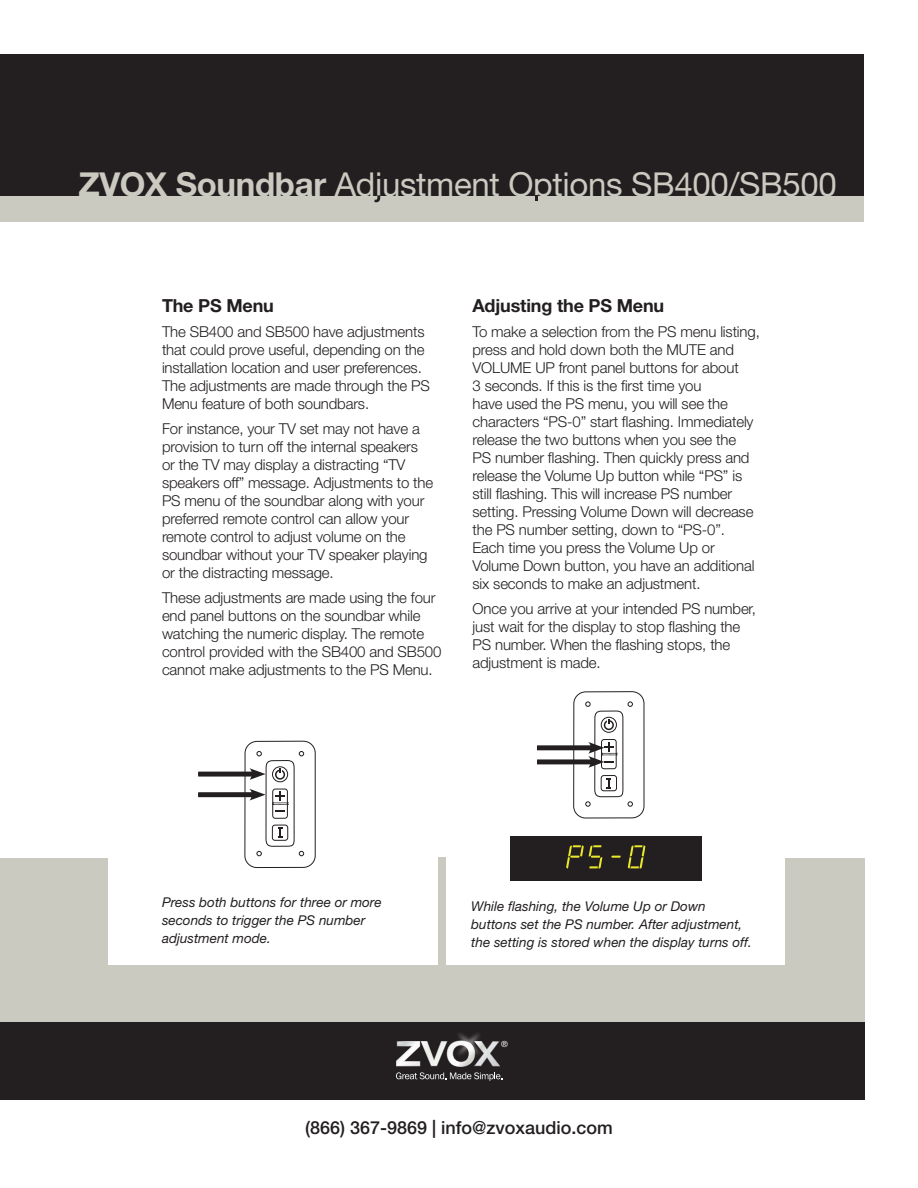
<style>
.page{position:relative;width:918px;height:1188px;background:#fff}
.page>*{position:absolute;margin:0;border:0;box-sizing:border-box;transform-origin:0 0}
.t1{font:33px "Helvetica Neue LT Std";letter-spacing:-.01em;color:#cacac1}
.t2{font:500 18px "Helvetica Neue LT Std";color:#231f20}
.t3{font:700 18px "Helvetica Neue LT Std";letter-spacing:-.01em;color:#231f20}
.t4{font:300 15px/18px "Helvetica Neue LT Std";letter-spacing:-.01em;color:#231f20}
.Heading_3{font:italic 13.5px/18px "Helvetica Neue LT Std";color:#231f20}
.t5{font:8.4px "Helvetica Neue LT Std";color:#fff}
.s1{font-weight:700}
</style>
<div class="page">
<div style="left:0;top:858px;width:865px;height:160px;background:#cacac1"></div>
<div style="left:446px;top:725px;width:338px;height:239px;background:#fff"></div>
<div style="left:108px;top:725px;width:329px;height:239px;background:#fff"></div>
<div style="left:0;top:164px;width:864px;height:58px;background:#cacac1"></div>
<div style="left:0;top:54px;width:864px;height:141px;background:#231f20"></div>
<div style="left:0;top:1016px;width:865px;height:84px;background:#231f20"></div>
<svg style="left:396px;top:1041px;width:107px;height:40px"></svg>
<img style="left:452px;top:1033px;width:35px;height:28px">
<svg style="left:374px;top:195px;width:6px;height:7px"></svg>
<svg style="left:535px;top:195px;width:3px;height:6px"></svg>
<div style="left:537px;top:759px;width:59px;height:5px;background:#231f20"></div>
<svg style="left:537px;top:745px;width:36px;height:5px"></svg>
<hr style="left:537px;top:746px;width:57px;height:3px;background:#231f20">
<svg style="left:573px;top:691px;width:72px;height:128px"></svg>
<div style="left:511px;top:836px;width:191px;height:45px;background:#231f20"></div>
<svg style="left:566px;top:845px;width:79px;height:24px"></svg>
<div style="left:0;top:1007px;width:865px;height:15px;background:#cacac1"></div>
<div style="left:198px;top:792px;width:60px;height:5px;background:#231f20"></div>
<svg style="left:198px;top:772px;width:46px;height:5px"></svg>
<hr style="left:198px;top:773px;width:57px;height:3px;background:#231f20">
<svg style="left:244px;top:740px;width:72px;height:128px"></svg>
<p class="t1" style="left:78px;top:165px;width:760px"><span class="s1">ZVOX Soundbar</span> Adjustment Options SB400/SB500</p>
<p class="t3" style="left:162px;top:295px;width:113px">The PS Menu</p>
<p class="t4" style="left:162px;top:322px;width:269px">The SB400 and SB500 have adjustments that could prove useful, depending on the installation location and user preferences.<br>The adjustments are made through the PS Menu feature of both soundbars.</p>
<p class="t4" style="left:162px;top:419px;width:273px">For instance, your TV set may not have a provision to turn off the internal speakers or the TV may display a distracting “TV speakers off” message. Adjustments to the PS menu of the soundbar along with your preferred remote control can allow your remote control to adjust volume on the soundbar without your TV speaker playing or the distracting message.</p>
<p class="t4" style="left:162px;top:588px;width:281px">These adjustments are made using the four end panel buttons on the soundbar while watching the numeric display. The remote control provided with the SB400 and SB500 cannot make adjustments to the PS Menu.</p>
<p class="t3" style="left:472px;top:295px;width:193px">Adjusting the PS Menu</p>
<p class="t4" style="left:472px;top:322px;width:289px">To make a selection from the PS menu listing, press and hold down both the MUTE and VOLUME UP front panel buttons for about<br>3 seconds. If this is the first time you<br>have used the PS menu, you will see the characters “PS-0” start flashing. Immediately release the two buttons when you see the<br>PS number flashing. Then quickly press and release the Volume Up button while “PS” is still flashing. This will increase PS number setting. Pressing Volume Down will decrease the PS number setting, down to “PS-0”.<br>Each time you press the Volume Up or Volume Down button, you have an additional six seconds to make an adjustment.</p>
<p class="t4" style="left:472px;top:599px;width:285px">Once you arrive at your intended PS number, just wait for the display to stop flashing the PS number. When the flashing stops, the adjustment is made.</p>
<p class="Heading_3" style="left:162px;top:893px;width:221px">Press both buttons for three or more seconds to trigger the PS number adjustment mode.</p>
<p class="Heading_3" style="left:471px;top:897px;width:282px">While flashing, the Volume Up or Down buttons set the PS number. After adjustment, the setting is stored when the display turns off.</p>
<p class="t5" style="left:501px;top:1039px;width:8px">®</p>
<p class="t2" style="left:305px;top:1117px;width:309px">(866) 367-9869 | info@zvoxaudio.com</p>
</div>
